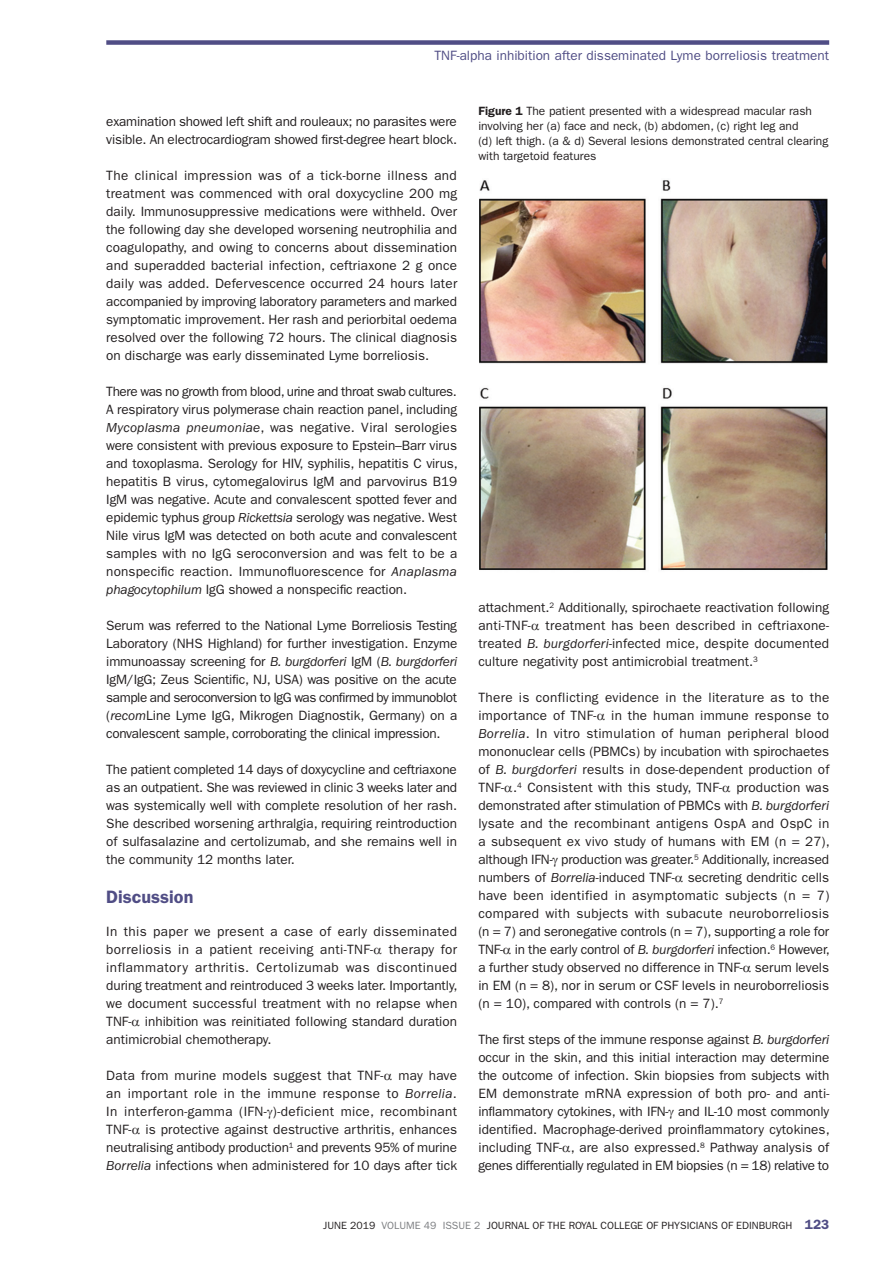
<style>
.page{position:relative;width:893px;height:1263px;background:#fff}
.page>*{position:absolute;margin:0;border:0;box-sizing:border-box;transform-origin:0 0}
.t1{font:600 18px "ITC Franklin Gothic Std";color:#504d85}
.t2{font:13.5px/18px "ITC Franklin Gothic Std";color:#231f20;text-align:justify}
.t3{font:13.5px "ITC Franklin Gothic Std";color:#504d85}
.t4{font:12px/15px "ITC Franklin Gothic Std";color:#231f20}
.t5{font:10.5px "ITC Franklin Gothic Std";color:#231f20}
.s1{font-style:italic}
.s2{font-weight:600}
.s3{color:#7c7e81}
.s4{font-weight:600;font-size:13.5px;color:#504d85}
</style>
<div class="page">
<div style="left:106px;top:40px;width:723px;height:5px;background:#504d85"></div>
<img style="left:479px;top:180px;width:349px;height:390px">
<p class="t3" style="left:435px;top:48px;width:396px">TNF-alpha inhibition after disseminated Lyme borreliosis treatment</p>
<p class="t2" style="left:106px;top:113px;width:352px">examination showed left shift and rouleaux; no parasites were visible. An electrocardiogram showed first-degree heart block.</p>
<p class="t2" style="left:106px;top:167px;width:352px">The clinical impression was of a tick-borne illness and treatment was commenced with oral doxycycline 200 mg daily. Immunosuppressive medications were withheld. Over the following day she developed worsening neutrophilia and coagulopathy, and owing to concerns about dissemination and superadded bacterial infection, ceftriaxone 2 g once daily was added. Defervescence occurred 24 hours later accompanied by improving laboratory parameters and marked symptomatic improvement. Her rash and periorbital oedema resolved over the following 72 hours. The clinical diagnosis on discharge was early disseminated Lyme borreliosis.</p>
<p class="t2" style="left:106px;top:382px;width:353px">There was no growth from blood, urine and throat swab cultures.<br>A respiratory virus polymerase chain reaction panel, including <span class="s1">Mycoplasma pneumoniae</span>, was negative. Viral serologies were consistent with previous exposure to Epstein–Barr virus and toxoplasma. Serology for HIV, syphilis, hepatitis C virus, hepatitis B virus, cytomegalovirus IgM and parvovirus B19<br>IgM was negative. Acute and convalescent spotted fever and epidemic typhus group <span class="s1">Rickettsia</span> serology was negative. West Nile virus IgM was detected on both acute and convalescent samples with no IgG seroconversion and was felt to be a nonspecific reaction. Immunofluorescence for <span class="s1">Anaplasma phagocytophilum</span> IgG showed a nonspecific reaction.</p>
<p class="t2" style="left:106px;top:616px;width:353px">Serum was referred to the National Lyme Borreliosis Testing Laboratory (NHS Highland) for further investigation. Enzyme immunoassay screening for <span class="s1">B. burgdorferi</span> IgM (<span class="s1">B. burgdorferi </span>IgM/IgG; Zeus Scientific, NJ, USA) was positive on the acute sample and seroconversion to IgG was confirmed by immunoblot (<span class="s1">recom</span>Line Lyme IgG, Mikrogen Diagnostik, Germany) on a convalescent sample, corroborating the clinical impression.</p>
<p class="t2" style="left:106px;top:760px;width:352px">The patient completed 14 days of doxycycline and ceftriaxone as an outpatient. She was reviewed in clinic 3 weeks later and was systemically well with complete resolution of her rash.<br>She described worsening arthralgia, requiring reintroduction of sulfasalazine and certolizumab, and she remains well in the community 12 months later.</p>
<h1 class="t1" style="left:106px;top:886px;width:89px">Discussion</h1>
<p class="t2" style="left:106px;top:923px;width:353px">In this paper we present a case of early disseminated borreliosis in a patient receiving anti-TNF- therapy for inflammatory arthritis. Certolizumab was discontinued during treatment and reintroduced 3 weeks later. Importantly, we document successful treatment with no relapse when TNF- inhibition was reinitiated following standard duration antimicrobial chemotherapy.</p>
<p class="t2" style="left:106px;top:1066px;width:352px">Data from murine models suggest that TNF- may have an important role in the immune response to <span class="s1">Borrelia</span>.<br>In interferon-gamma (IFN- )-deficient mice, recombinant TNF- is protective against destructive arthritis, enhances neutralising antibody production<sup>1</sup> and prevents 95% of murine <span class="s1">Borrelia</span> infections when administered for 10 days after tick</p>
<p class="t4" style="left:478px;top:103px;width:352px"><span class="s2">Figure 1</span> The patient presented with a widespread macular rash involving her (a) face and neck, (b) abdomen, (c) right leg and<br>(d) left thigh. (a &amp; d) Several lesions demonstrated central clearing with targetoid features</p>
<p class="t2" style="left:478px;top:599px;width:352px">attachment.<sup>2</sup> Additionally, spirochaete reactivation following anti-TNF- treatment has been described in ceftriaxone&shy;treated <span class="s1">B. burgdorferi</span>-infected mice, despite documented culture negativity post antimicrobial treatment.<sup>3</sup></p>
<p class="t2" style="left:478px;top:689px;width:353px">There is conflicting evidence in the literature as to the importance of TNF- in the human immune response to <span class="s1">Borrelia</span>. In vitro stimulation of human peripheral blood mononuclear cells (PBMCs) by incubation with spirochaetes of <span class="s1">B. burgdorferi</span> results in dose-dependent production of TNF- .<sup>4</sup> Consistent with this study, TNF- production was demonstrated after stimulation of PBMCs with <span class="s1">B. burgdorferi </span>lysate and the recombinant antigens OspA and OspC in a subsequent ex vivo study of humans with EM (n = 27), although IFN- production was greater.<sup>5</sup> Additionally, increased numbers of <span class="s1">Borrelia</span>-induced TNF- secreting dendritic cells have been identified in asymptomatic subjects (n = 7) compared with subjects with subacute neuroborreliosis (n = 7) and seronegative controls (n = 7), supporting a role for TNF- in the early control of <span class="s1">B. burgdorferi</span> infection.<sup>6</sup> However, a further study observed no difference in TNF- serum levels in EM (n = 8), nor in serum or CSF levels in neuroborreliosis (n = 10), compared with controls (n = 7).<sup>7</sup></p>
<p class="t2" style="left:478px;top:1031px;width:353px">The first steps of the immune response against <span class="s1">B. burgdorferi </span>occur in the skin, and this initial interaction may determine the outcome of infection. Skin biopsies from subjects with EM demonstrate mRNA expression of both pro- and anti&shy;inflammatory cytokines, with IFN- and IL-10 most commonly identified. Macrophage-derived proinflammatory cytokines, including TNF- , are also expressed.<sup>8</sup> Pathway analysis of genes differentially regulated in EM biopsies (n = 18) relative to</p>
<p class="t5" style="left:323px;top:1219px;width:507px">JUNE 2019 <span class="s3">VOLUME 49 ISSUE 2</span> JOURNAL OF THE ROYAL COLLEGE OF PHYSICIANS OF EDINBURGH <span class="s4">123</span></p>
</div>
